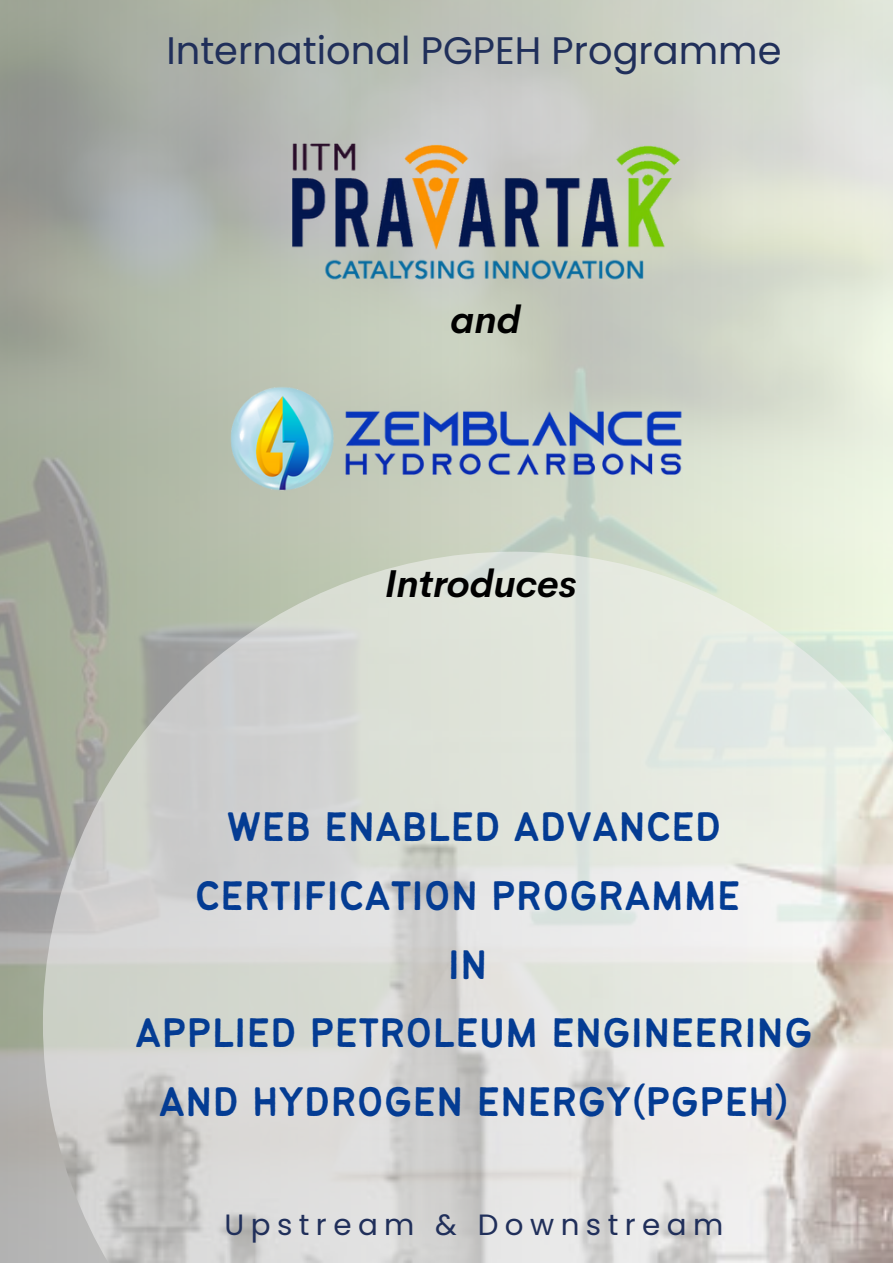
<style>
.page{position:relative;width:893px;height:1264px;background:#fff}
.page>*{position:absolute;margin:0;border:0;box-sizing:border-box;transform-origin:0 0}
.t1{font:45.45px/68.6px "Bantayog";color:#043c93;text-align:center}
.t2{font:38.4px "Poppins";color:#202f5a}
.t3{font:italic 700 38.1px "Cerebri Sans";color:#000}
.t4{font:29.4px "Poppins";letter-spacing:.22em;color:#202f5a}
</style>
<div class="page">
<img style="left:275px;top:126px;width:411px;height:166px">
<img style="left:226px;top:371px;width:495px;height:136px">
<p class="t2" style="left:166px;top:23px;width:616px">International PGPEH Programme</p>
<p class="t3" style="left:450px;top:294px;width:71px">and</p>
<p class="t3" style="left:384px;top:558px;width:193px">Introduces</p>
<p class="t1" style="left:226px;top:796px;width:496px">WEB ENABLED ADVANCED</p>
<p class="t1" style="left:195px;top:864px;width:547px">CERTIFICATION PROGRAMME</p>
<p class="t1" style="left:447px;top:933px;width:41px">IN</p>
<p class="t1" style="left:135px;top:1001px;width:679px">APPLIED PETROLEUM ENGINEERING<br>AND HYDROGEN ENERGY(PGPEH)</p>
<p class="t4" style="left:224px;top:1203px;width:500px">Upstream &amp; Downstream</p>
</div>
